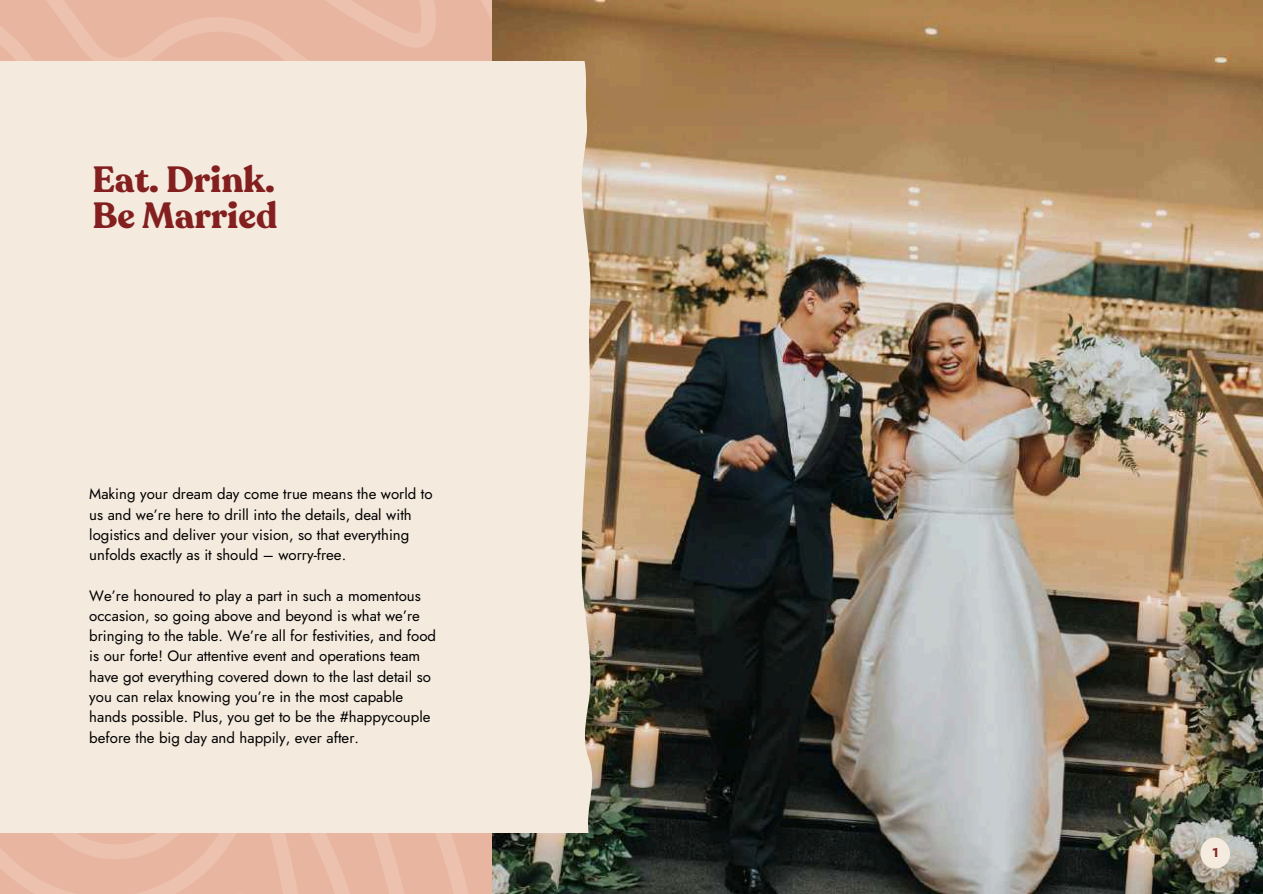
<style>
.page{position:relative;width:1263px;height:894px;background:#fff}
.page>*{position:absolute;margin:0;border:0;box-sizing:border-box;transform-origin:0 0}
.t1{font:700 36px/36px "Recoleta";color:#83201f}
.t2{font:15px/20.2px "Jost";color:#000}
.t3{font:700 12.75px "Jost";color:#83201f}
</style>
<div class="page">
<svg style="left:0;top:832px;width:492px;height:61px;background:#e9b8a4"></svg>
<svg style="left:0;top:0;width:492px;height:61px;background:#e8b7a2"></svg>
<svg style="left:226px;top:0;width:214px;height:48px;background:#e9b8a3"></svg>
<img style="left:492px;top:0;width:771px;height:893px">
<svg style="left:1200px;top:837px;width:31px;height:31px"></svg>
<div style="left:0;top:61px;width:594px;height:771px;background:#f4eade"></div>
<h1 class="t1" style="left:92px;top:162px;width:186px">Eat. Drink.<br>Be Married</h1>
<p class="t2" style="left:89px;top:484px;width:345px">Making your dream day come true means the world to us and we’re here to drill into the details, deal with logistics and deliver your vision, so that everything unfolds exactly as it should – worry-free.</p>
<p class="t2" style="left:89px;top:585px;width:348px">We’re honoured to play a part in such a momentous occasion, so going above and beyond is what we’re bringing to the table. We’re all for festivities, and food is our forte! Our attentive event and operations team have got everything covered down to the last detail so you can relax knowing you’re in the most capable hands possible. Plus, you get to be the #happycouple before the big day and happily, ever after.</p>
<p class="t3" style="left:1212px;top:843px;width:8px">1</p>
</div>
